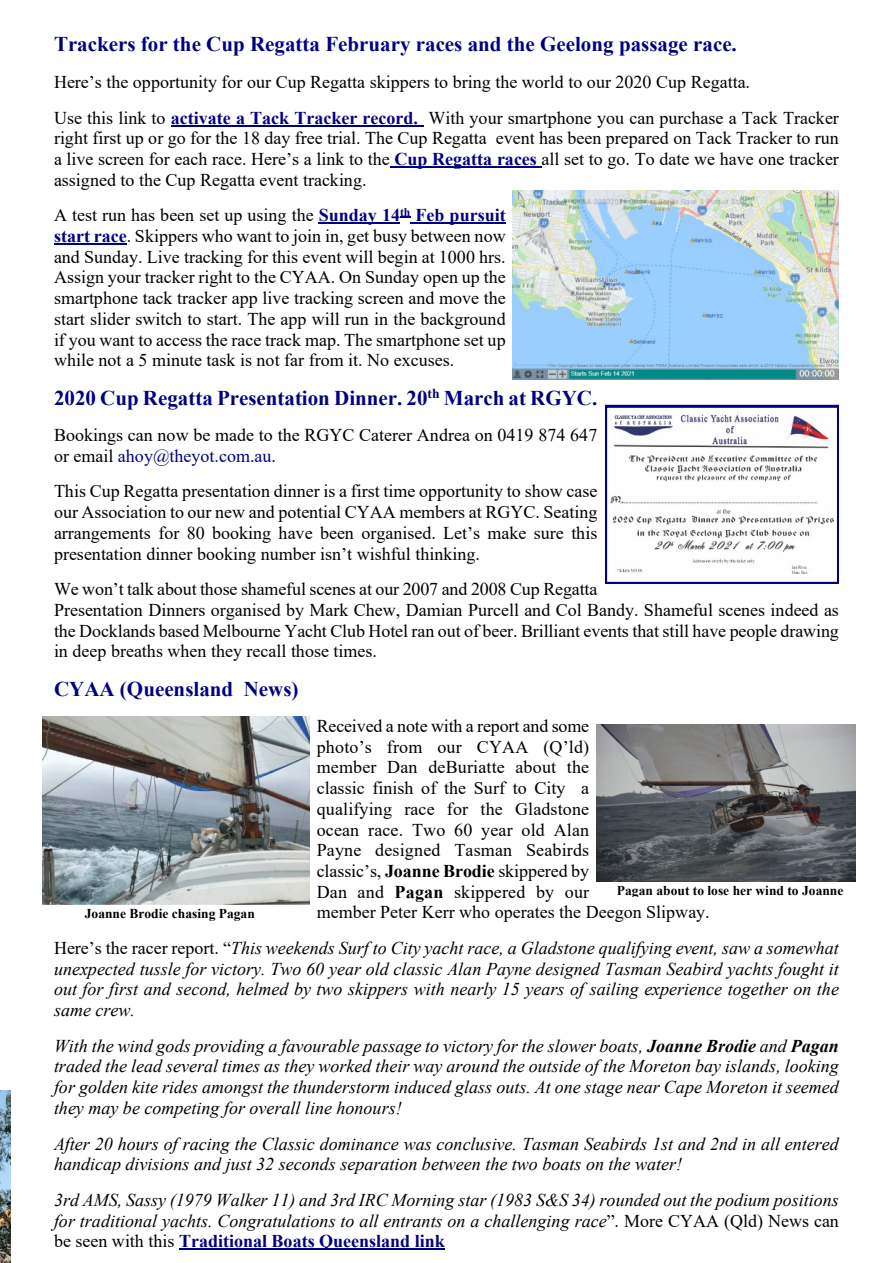
<style>
.page{position:relative;width:893px;height:1263px;background:#fff}
.page>*{position:absolute;margin:0;border:0;box-sizing:border-box;transform-origin:0 0}
.t1{font:700 21px "Times New Roman";color:#000080}
.t2{font:18px/20.7px "Times New Roman";color:#000}
.t3{font:italic 18px/20.7px "Times New Roman";color:#000;text-align:justify}
.t4{font:700 13.5px "Times New Roman";color:#000}
.s1{font-weight:700;color:#000080}
.s2{color:#000080}
.s3{font-weight:700}
.s4{font-style:normal}
.s5{font-weight:700;font-style:normal;color:#000080}
</style>
<div class="page">
<hr style="left:171px;top:125px;width:252px;height:1px;background:#000080">
<hr style="left:390px;top:166px;width:152px;height:2px;background:#000080">
<hr style="left:319px;top:222px;width:81px;height:2px;background:#000080">
<hr style="left:410px;top:222px;width:96px;height:2px;background:#000080">
<hr style="left:54px;top:243px;width:73px;height:2px;background:#000080">
<hr style="left:179px;top:1248px;width:266px;height:2px;background:#000080">
<img style="left:0;top:1090px;width:10px;height:173px">
<svg style="left:605px;top:405px;width:234px;height:179px"></svg>
<img style="left:611px;top:413px;width:222px;height:160px">
<img style="left:512px;top:191px;width:327px;height:188px">
<img style="left:43px;top:716px;width:266px;height:188px">
<img style="left:597px;top:725px;width:258px;height:156px">
<p class="t1" style="left:54px;top:37px;width:684px">Trackers for the Cup Regatta February races and the Geelong passage race.</p>
<p class="t2" style="left:54px;top:66px;width:786px;line-height:35.7px">Here’s the opportunity for our Cup Regatta skippers to bring the world to our 2020 Cup Regatta.<br>Use this link to <span class="s1">activate a Tack Tracker record.</span> With your smartphone you can purchase a Tack Tracker</p>
<p class="t2" style="left:54px;top:130px;width:786px;text-align:justify">right first up or go for the 18 day free trial. The Cup Regatta event has been prepared on Tack Tracker to run a live screen for each race. Here’s a link to the <span class="s1">Cup Regatta races</span> all set to go. To date we have one tracker assigned to the Cup Regatta event tracking.</p>
<p class="t2" style="left:54px;top:207px;width:453px;text-align:justify">A test run has been set up using the <span class="s1">Sunday 14</span><sup>th</sup> <span class="s1">Feb pursuit start race</span>. Skippers who want to join in, get busy between now and Sunday. Live tracking for this event will begin at 1000 hrs.<br>Assign your tracker right to the CYAA. On Sunday open up the smartphone tack tracker app live tracking screen and move the start slider switch to start. The app will run in the background if you want to access the race track map. The smartphone set up while not a 5 minute task is not far from it. No excuses.</p>
<p class="t1" style="left:54px;top:390px;width:545px">2020 Cup Regatta Presentation Dinner. 20<sup>th</sup> March at RGYC.</p>
<p class="t2" style="left:54px;top:426px;width:545px">Bookings can now be made to the RGYC Caterer Andrea on 0419 874 647 or email <span class="s2">ahoy@theyot.com.au.</span></p>
<p class="t2" style="left:54px;top:483px;width:545px;text-align:justify">This Cup Regatta presentation dinner is a first time opportunity to show case our Association to our new and potential CYAA members at RGYC. Seating arrangements for 80 booking have been organised. Let’s make sure this presentation dinner booking number isn’t wishful thinking.</p>
<p class="t2" style="left:54px;top:580px;width:786px">We won’t talk about those shameful scenes at our 2007 and 2008 Cup Regatta<br>Presentation Dinners organised by Mark Chew, Damian Purcell and Col Bandy. Shameful scenes indeed as the Docklands based Melbourne Yacht Club Hotel ran out of beer. Brilliant events that still have people drawing in deep breaths when they recall those times.</p>
<p class="t1" style="left:54px;top:681px;width:246px">CYAA (Queensland News)</p>
<p class="t2" style="left:317px;top:717px;width:395px">Received a note with a report and some<br>photo’s from our CYAA (Q’ld)<br>member Dan deBuriatte about the<br>classic finish of the Surf to City a<br>qualifying race for the Gladstone<br>ocean race. Two 60 year old Alan<br>Payne designed Tasman Seabirds<br>classic’s, <span class="s3">Joanne Brodie</span> skippered by<br>Dan and <span class="s3">Pagan</span> skippered by our<br>member Peter Kerr who operates the Deegon Slipway.</p>
<p class="t3" style="left:54px;top:939px;width:786px"><span class="s4">Here’s the racer report. “</span>This weekends Surf to City yacht race, a Gladstone qualifying event, saw a somewhat unexpected tussle for victory. Two 60 year old classic Alan Payne designed Tasman Seabird yachts fought it out for first and second, helmed by two skippers with nearly 15 years of sailing experience together on the same crew.</p>
<p class="t3" style="left:54px;top:1037px;width:786px">With the wind gods providing a favourable passage to victory for the slower boats, <span class="s3">Joanne Brodie</span> and <span class="s3">Pagan </span>traded the lead several times as they worked their way around the outside of the Moreton bay islands, looking for golden kite rides amongst the thunderstorm induced glass outs. At one stage near Cape Moreton it seemed they may be competing for overall line honours!</p>
<p class="t3" style="left:54px;top:1135px;width:786px">After 20 hours of racing the Classic dominance was conclusive. Tasman Seabirds 1st and 2nd in all entered handicap divisions and just 32 seconds separation between the two boats on the water!</p>
<p class="t3" style="left:54px;top:1191px;width:786px">3rd AMS, Sassy (1979 Walker 11) and 3rd IRC Morning star (1983 S&amp;S 34) rounded out the podium positions for traditional yachts. Congratulations to all entrants on a challenging race<span class="s4">”. More CYAA (Qld) News can be seen with this</span> <span class="s5">Traditional Boats Queensland link</span></p>
<p class="t4" style="left:617px;top:885px;width:228px">Pagan about to lose her wind to Joanne</p>
<p class="t4" style="left:85px;top:908px;width:172px">Joanne Brodie chasing Pagan</p>
</div>
